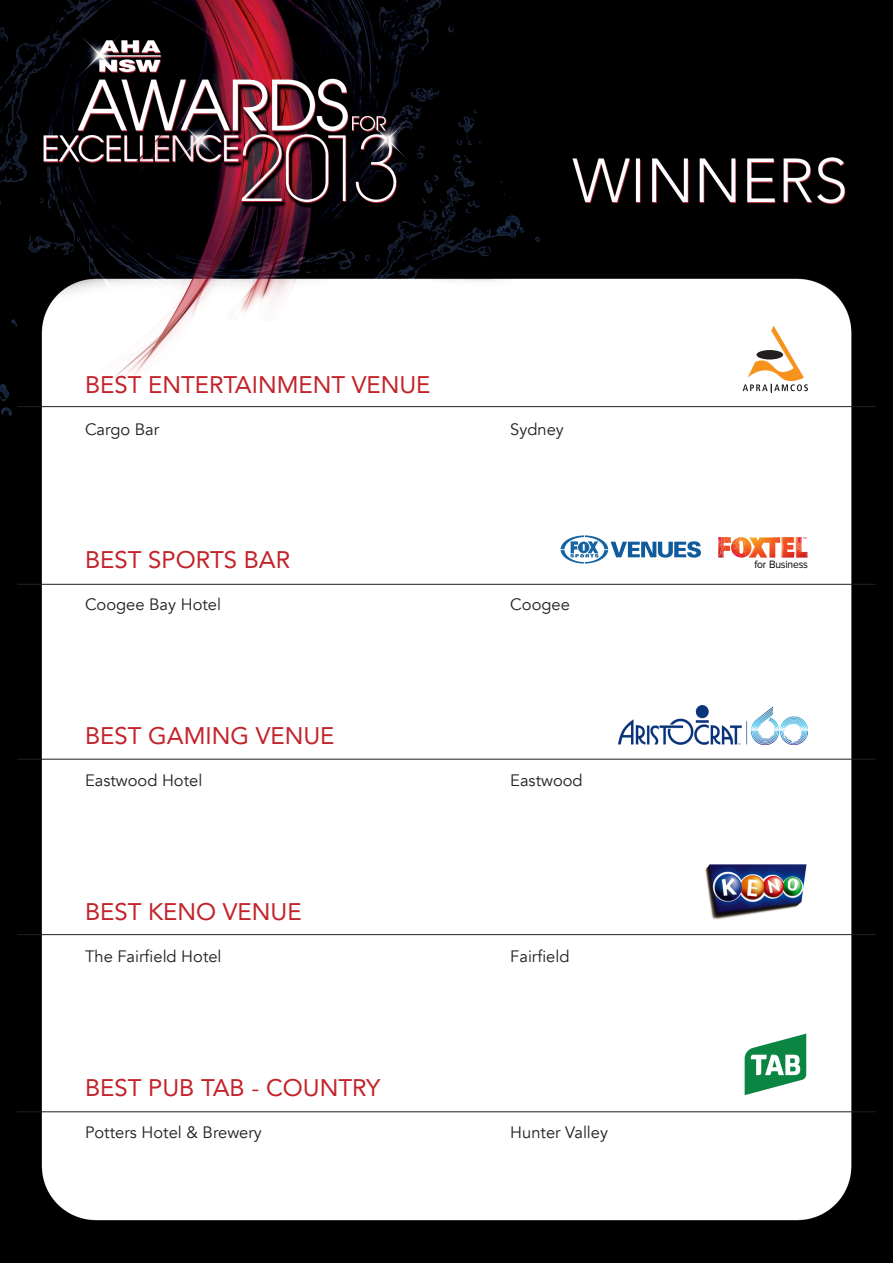
<style>
.page{position:relative;width:893px;height:1263px;background:#fff}
.page>*{position:absolute;margin:0;border:0;box-sizing:border-box;transform-origin:0 0}
.t1{font:24px "Avenir";color:#c3232a}
.t2{font:16.5px "Avenir";color:#231f20}
.t3{font:11.1px "Proxima Nova";letter-spacing:-.02em;color:#000001;scale:.93 1}
</style>
<div class="page">
<img style="left:0;top:0;width:893px;height:1263px">
<hr style="left:17px;top:406px;width:859px;height:1px;background:#231f20">
<hr style="left:17px;top:584px;width:859px;height:1px;background:#231f20">
<svg style="left:743px;top:326px;width:65px;height:66px"></svg>
<svg style="left:718px;top:537px;width:91px;height:21px"></svg>
<svg style="left:560px;top:535px;width:141px;height:28px"></svg>
<hr style="left:17px;top:759px;width:859px;height:1px;background:#231f20">
<hr style="left:17px;top:934px;width:859px;height:1px;background:#231f20">
<hr style="left:17px;top:1111px;width:859px;height:1px;background:#231f20">
<img style="left:619px;top:705px;width:189px;height:40px">
<img style="left:704px;top:863px;width:104px;height:57px">
<svg style="left:745px;top:1033px;width:61px;height:62px"></svg>
<h1 class="t1" style="left:85px;top:365px;width:347px">BEST ENTERTAINMENT VENUE</h1>
<p class="t2" style="left:85px;top:419px;width:76px">Cargo Bar</p>
<p class="t2" style="left:510px;top:419px;width:55px">Sydney</p>
<h1 class="t1" style="left:85px;top:541px;width:207px">BEST SPORTS BAR</h1>
<p class="t2" style="left:85px;top:595px;width:138px">Coogee Bay Hotel</p>
<p class="t2" style="left:510px;top:595px;width:61px">Coogee</p>
<h1 class="t1" style="left:85px;top:716px;width:251px">BEST GAMING VENUE</h1>
<p class="t2" style="left:85px;top:771px;width:119px">Eastwood Hotel</p>
<p class="t2" style="left:510px;top:771px;width:74px">Eastwood</p>
<h1 class="t1" style="left:85px;top:892px;width:218px">BEST KENO VENUE</h1>
<p class="t2" style="left:85px;top:946px;width:138px">The Fairfield Hotel</p>
<p class="t2" style="left:510px;top:946px;width:61px">Fairfield</p>
<h1 class="t1" style="left:85px;top:1068px;width:297px">BEST PUB TAB - COUNTRY</h1>
<p class="t2" style="left:85px;top:1122px;width:178px">Potters Hotel &amp; Brewery</p>
<p class="t2" style="left:510px;top:1122px;width:99px">Hunter Valley</p>
<p class="t3" style="left:755px;top:558px;width:59px">for Business</p>
</div>
